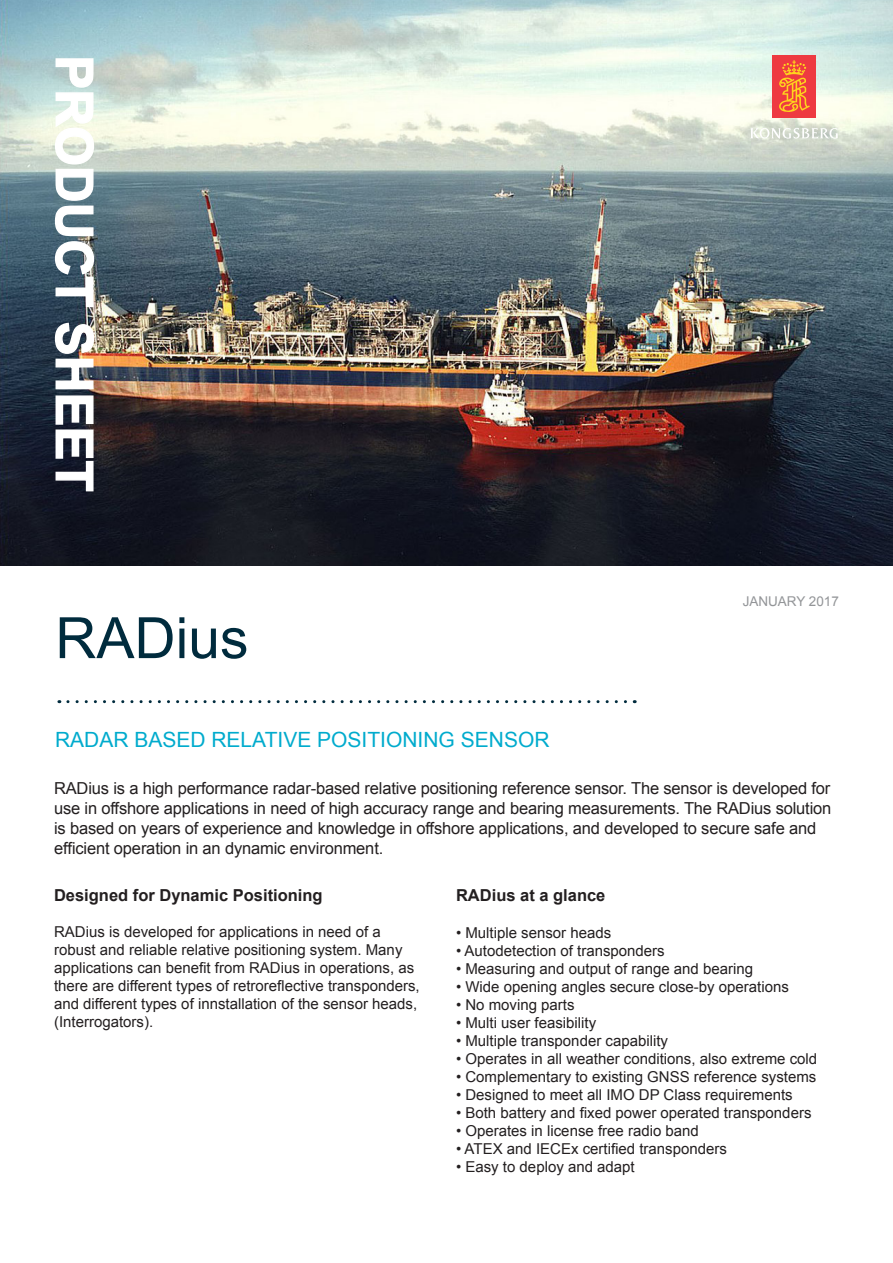
<style>
.page{position:relative;width:893px;height:1263px;background:#fff}
.page>*{position:absolute;margin:0;border:0;box-sizing:border-box;transform-origin:0 0}
.Head_1{font:57px "Arial";color:#002b3d}
.Head_2{font:21px "Arial";color:#00abcd}
.Ingress{font:16.5px/19.8px "Arial";letter-spacing:-.01em;color:#231f20}
.Body_text{font:700 16.5px "Arial";color:#231f20}
.Bodytext{font:700 16.5px "Arial";color:#231f20}
.Body_text-2{font:15px/18px "Arial";color:#231f20}
.Date{font:13.5px "Arial";color:#939598}
</style>
<div class="page">
<img style="left:0;top:0;width:893px;height:566px">
<div style="left:772px;top:55px;width:44px;height:63px;background:#ee3a41"></div>
<svg style="left:779px;top:60px;width:31px;height:52px"></svg>
<svg style="left:750px;top:128px;width:88px;height:11px"></svg>
<svg style="left:68px;top:700px;width:567px;height:3px"></svg>
<svg style="left:54px;top:57px;width:41px;height:435px"></svg>
<p class="Head_1" style="left:55px;top:601px;width:195px">RADius</p>
<p class="Head_2" style="left:55px;top:726px;width:496px">RADAR BASED RELATIVE POSITIONING SENSOR</p>
<p class="Date" style="left:743px;top:592px;width:98px">JANUARY 2017</p>
<p class="Ingress" style="left:54px;top:779px;width:779px">RADius is a high performance radar-based relative positioning reference sensor. The sensor is developed for use in offshore applications in need of high accuracy range and bearing measurements. The RADius solution is based on years of experience and knowledge in offshore applications, and developed to secure safe and efficient operation in an dynamic environment.</p>
<p class="Body_text" style="left:54px;top:884px;width:270px">Designed for Dynamic Positioning</p>
<p class="Body_text-2" style="left:54px;top:923px;width:367px">RADius is developed for applications in need of a robust and reliable relative positioning system. Many applications can benefit from RADius in operations, as there are different types of retroreflective transponders, and different types of innstallation of the sensor heads, (Interrogators).</p>
<p class="Bodytext" style="left:456px;top:884px;width:151px">RADius at a glance</p>
<p class="Body_text-2" style="left:456px;top:924px;width:157px">• Multiple sensor heads</p>
<p class="Body_text-2" style="left:456px;top:942px;width:210px">• Autodetection of transponders</p>
<p class="Body_text-2" style="left:456px;top:960px;width:299px">• Measuring and output of range and bearing</p>
<p class="Body_text-2" style="left:456px;top:978px;width:334px">• Wide opening angles secure close-by operations</p>
<p class="Body_text-2" style="left:456px;top:996px;width:120px">• No moving parts</p>
<p class="Body_text-2" style="left:456px;top:1014px;width:142px">• Multi user feasibility</p>
<p class="Body_text-2" style="left:456px;top:1032px;width:213px">• Multiple transponder capability</p>
<p class="Body_text-2" style="left:456px;top:1050px;width:363px">• Operates in all weather conditions, also extreme cold</p>
<p class="Body_text-2" style="left:456px;top:1068px;width:362px">• Complementary to existing GNSS reference systems</p>
<p class="Body_text-2" style="left:456px;top:1086px;width:338px">• Designed to meet all IMO DP Class requirements</p>
<p class="Body_text-2" style="left:456px;top:1104px;width:357px">• Both battery and fixed power operated transponders</p>
<p class="Body_text-2" style="left:456px;top:1122px;width:244px">• Operates in license free radio band</p>
<p class="Body_text-2" style="left:456px;top:1140px;width:272px">• ATEX and IECEx certified transponders</p>
<p class="Body_text-2" style="left:456px;top:1158px;width:180px">• Easy to deploy and adapt</p>
</div>
